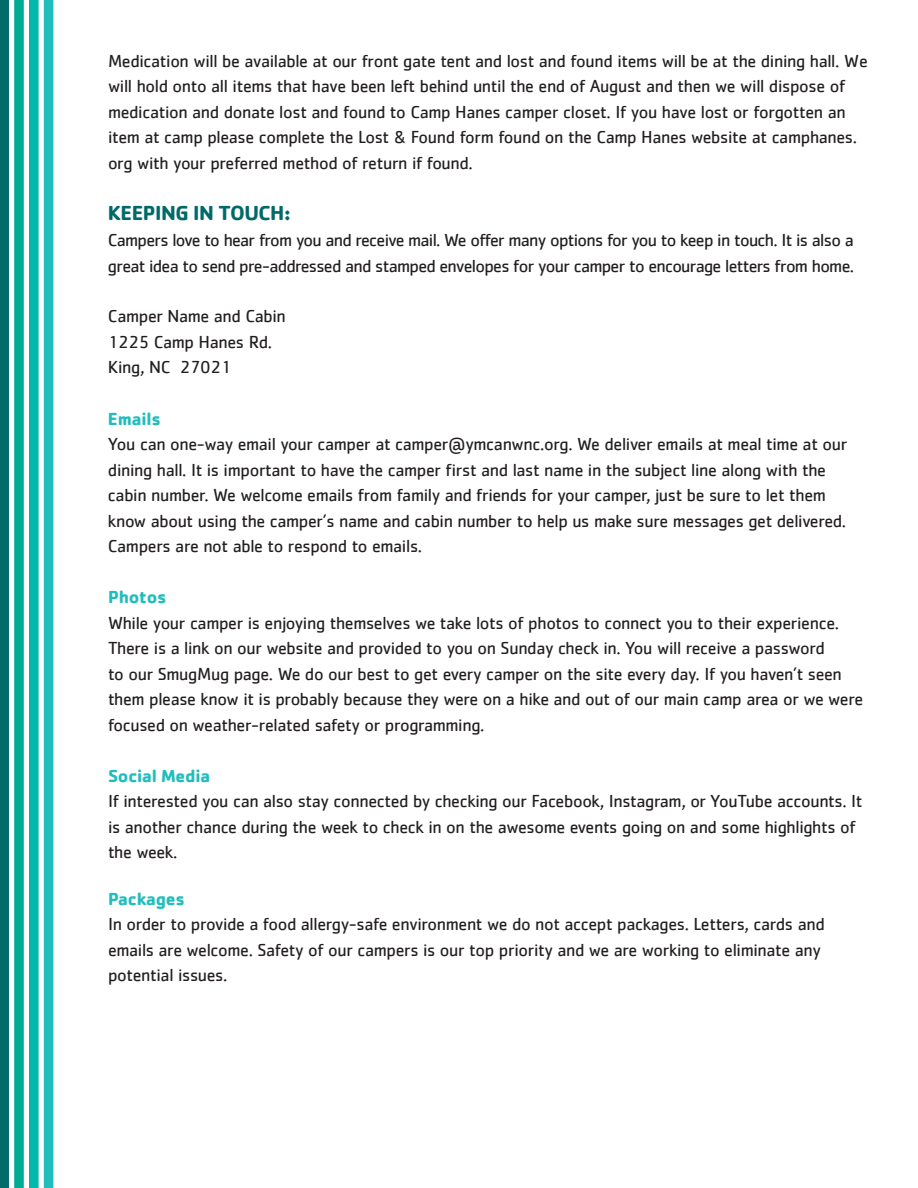
<style>
.page{position:relative;width:918px;height:1188px;background:#fff}
.page>*{position:absolute;margin:0;border:0;box-sizing:border-box;transform-origin:0 0}
.t1{font:700 21px "Cachet";letter-spacing:-.02em;color:#016a69}
.t2{font:18px/25.5px "Cachet";letter-spacing:-.02em;color:#231f20}
.t3{font:18px/25.5px "Cachet";letter-spacing:-.04em;color:#231f20}
.s1{font-weight:700;color:#21bdbd}
</style>
<div class="page">
<div style="left:44px;top:0;width:9px;height:1188px;background:#21bdbd"></div>
<div style="left:29px;top:0;width:10px;height:1188px;background:#03b9ac"></div>
<div style="left:14px;top:0;width:10px;height:1188px;background:#00ab95"></div>
<div style="left:0;top:0;width:9px;height:1188px;background:#016a69"></div>
<p class="t2" style="left:108px;top:47px;width:761px">Medication will be available at our front gate tent and lost and found items will be at the dining hall. We will hold onto all items that have been left behind until the end of August and then we will dispose of medication and donate lost and found to Camp Hanes camper closet. If you have lost or forgotten an item at camp please complete the Lost &amp; Found form found on the Camp Hanes website at camphanes. org with your preferred method of return if found.</p>
<p class="t1" style="left:108px;top:199px;width:184px">KEEPING IN TOUCH:</p>
<p class="t3" style="left:108px;top:227px;width:748px">Campers love to hear from you and receive mail. We offer many options for you to keep in touch. It is also a great idea to send pre-addressed and stamped envelopes for your camper to encourage letters from home.</p>
<p class="t2" style="left:108px;top:303px;width:179px">Camper Name and Cabin<br>1225 Camp Hanes Rd.<br>King, NC 27021</p>
<p class="t2" style="left:108px;top:406px;width:741px"><span class="s1">Emails<br></span>You can one-way email your camper at camper@ymcanwnc.org. We deliver emails at meal time at our dining hall. It is important to have the camper first and last name in the subject line along with the cabin number. We welcome emails from family and friends for your camper, just be sure to let them know about using the camper’s name and cabin number to help us make sure messages get delivered.<br>Campers are not able to respond to emails.</p>
<p class="t2" style="left:108px;top:584px;width:757px"><span class="s1">Photos<br></span>While your camper is enjoying themselves we take lots of photos to connect you to their experience.<br>There is a link on our website and provided to you on Sunday check in. You will receive a password<br>to our SmugMug page. We do our best to get every camper on the site every day. If you haven’t seen them please know it is probably because they were on a hike and out of our main camp area or we were focused on weather-related safety or programming.</p>
<p class="t2" style="left:108px;top:763px;width:756px"><span class="s1">Social Media<br></span>If interested you can also stay connected by checking our Facebook, Instagram, or YouTube accounts. It is another chance during the week to check in on the awesome events going on and some highlights of the week.</p>
<p class="t2" style="left:108px;top:886px;width:718px"><span class="s1">Packages<br></span>In order to provide a food allergy-safe environment we do not accept packages. Letters, cards and emails are welcome. Safety of our campers is our top priority and we are working to eliminate any potential issues.</p>
</div>
